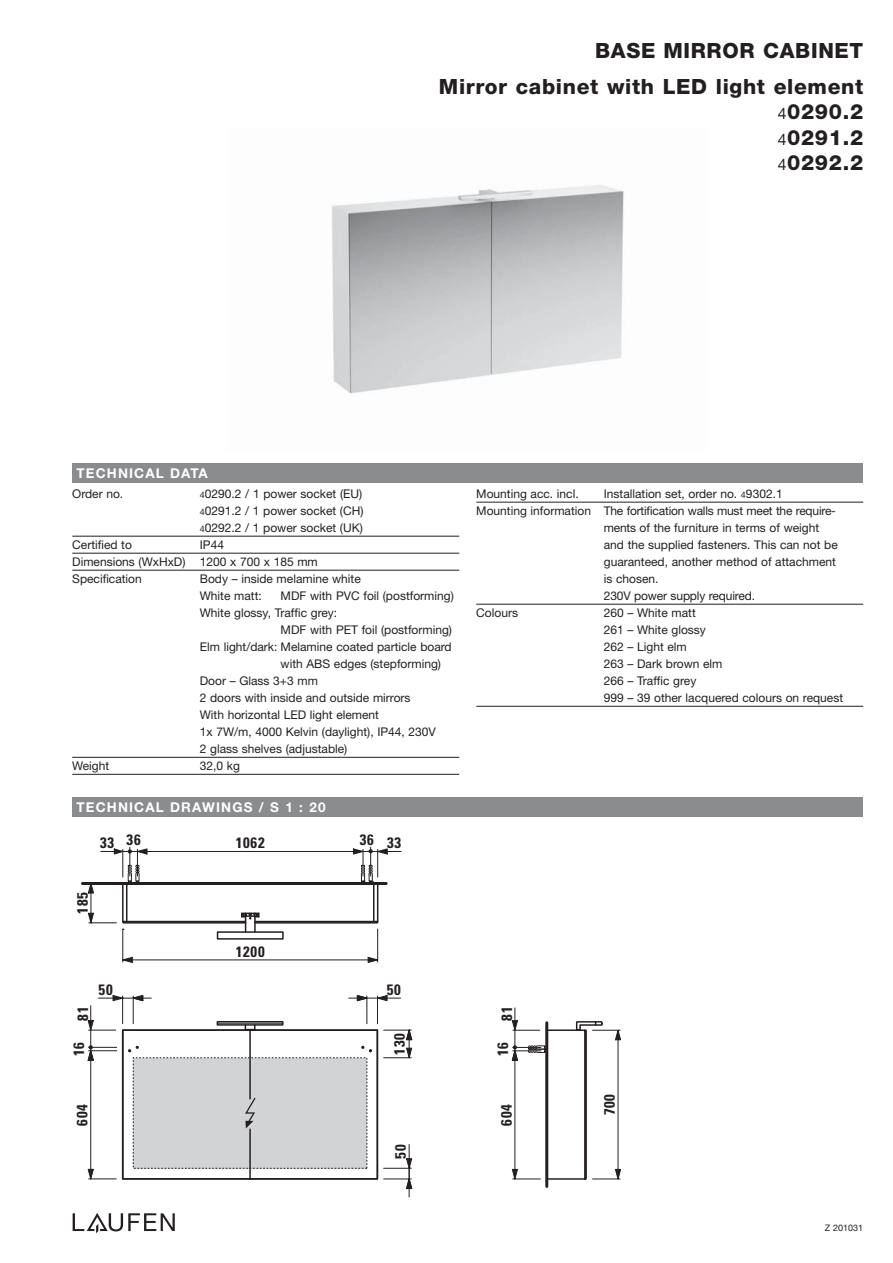
<style>
.page{position:relative;width:893px;height:1263px;background:#fff}
.page>*{position:absolute;margin:0;border:0;box-sizing:border-box;transform-origin:0 0}
.t1{font:800 21px/25.5px "Helvetica Neue";letter-spacing:.03em;color:#231f20;text-align:justify}
.t2{font:700 condensed 15px "Univers";letter-spacing:.05em;color:#231f20}
.t3{font:700 13.5px "Helvetica Neue";letter-spacing:.085em;color:#fff}
.t4{font:12px/17px "Helvetica Neue";color:#231f20}
.t5{font:9px "Helvetica Neue";color:#231f20}
.s1{font-weight:400;font-size:15.75px}
.s2{font-size:9px}
</style>
<div class="page">
<img style="left:331px;top:185px;width:293px;height:209px">
<div style="left:72px;top:797px;width:791px;height:19px;background:#8a8c8e"></div>
<div style="left:72px;top:463px;width:791px;height:20px;background:#8a8c8e"></div>
<svg style="left:73px;top:1213px;width:102px;height:20px"></svg>
<hr style="left:82px;top:882px;width:304px;height:3px;background:#231f20">
<hr style="left:126px;top:883px;width:1px;height:38px;background:#231f20">
<div style="left:122px;top:883px;width:256px;height:39px;border:1px solid #231f20"></div>
<hr style="left:373px;top:883px;width:1px;height:38px;background:#231f20">
<hr style="left:101px;top:851px;width:32px;height:1px;background:#231f20">
<hr style="left:123px;top:929px;width:1px;height:33px;background:#231f20">
<hr style="left:377px;top:929px;width:1px;height:33px;background:#231f20">
<hr style="left:123px;top:960px;width:255px;height:1px;background:#231f20">
<svg style="left:368px;top:957px;width:10px;height:6px"></svg>
<hr style="left:137px;top:851px;width:226px;height:1px;background:#231f20">
<svg style="left:122px;top:957px;width:11px;height:6px"></svg>
<hr style="left:91px;top:883px;width:1px;height:40px;background:#231f20">
<svg style="left:88px;top:885px;width:6px;height:8px"></svg>
<svg style="left:122px;top:912px;width:257px;height:28px"></svg>
<svg style="left:88px;top:913px;width:28px;height:11px"></svg>
<svg style="left:114px;top:847px;width:33px;height:37px"></svg>
<svg style="left:353px;top:847px;width:48px;height:37px"></svg>
<svg style="left:88px;top:995px;width:324px;height:202px"></svg>
<hr style="left:545px;top:1023px;width:3px;height:163px;background:#231f20">
<svg style="left:512px;top:1008px;width:109px;height:172px"></svg>
<hr style="left:72px;top:536px;width:387px;height:1px;background:#231f20">
<hr style="left:72px;top:553px;width:387px;height:1px;background:#231f20">
<hr style="left:72px;top:570px;width:387px;height:1px;background:#231f20">
<hr style="left:72px;top:757px;width:387px;height:1px;background:#231f20">
<hr style="left:72px;top:774px;width:387px;height:1px;background:#231f20">
<hr style="left:476px;top:502px;width:387px;height:1px;background:#231f20">
<hr style="left:476px;top:604px;width:387px;height:1px;background:#231f20">
<hr style="left:476px;top:706px;width:387px;height:1px;background:#231f20">
<h1 class="t1" style="left:595px;top:39px;width:270px">BASE MIRROR CABINET</h1>
<p class="t3" style="left:77px;top:468px;width:133px">TECHNICAL DATA</p>
<h1 class="t1" style="left:778px;top:75px;width:87px;text-indent:-339px">Mirror cabinet with LED light element <span class="s1">4</span>0290.2<br><span class="s1">4</span>0291.2<br><span class="s1">4</span>0292.2</h1>
<p class="t4" style="left:72px;top:486px;width:53px">Order no.</p>
<p class="t4" style="left:200px;top:486px;width:165px;text-align:justify"><span class="s2">4</span>0290.2 / 1 power socket (EU)<br><span class="s2">4</span>0291.2 / 1 power socket (CH)<br><span class="s2">4</span>0292.2 / 1 power socket (UK)</p>
<p class="t4" style="left:72px;top:537px;width:61px">Certified to</p>
<p class="t4" style="left:72px;top:537px;width:247px;text-indent:128px">IP44<br>Dimensions (WxHxD) 1200 x 700 x 185 mm<br>Specification</p>
<p class="t4" style="left:200px;top:571px;width:162px">Body – inside melamine white<br>White matt:</p>
<p class="t4" style="left:281px;top:588px;width:175px">MDF with PVC foil (postforming)</p>
<p class="t4" style="left:200px;top:605px;width:139px">White glossy, Traffic grey:</p>
<p class="t4" style="left:281px;top:622px;width:173px">MDF with PET foil (postforming)</p>
<p class="t4" style="left:200px;top:639px;width:253px">Elm light/dark: Melamine coated particle board</p>
<p class="t4" style="left:281px;top:656px;width:162px">with ABS edges (stepforming)</p>
<p class="t4" style="left:200px;top:673px;width:120px">Door – Glass 3+3 mm</p>
<p class="t4" style="left:200px;top:690px;width:212px">2 doors with inside and outside mirrors</p>
<p class="t4" style="left:200px;top:707px;width:181px">With horizontal LED light element</p>
<p class="t4" style="left:200px;top:724px;width:238px">1x 7W/m, 4000 Kelvin (daylight), IP44, 230V</p>
<p class="t4" style="left:200px;top:741px;width:149px">2 glass shelves (adjustable)</p>
<p class="t4" style="left:72px;top:758px;width:38px">Weight</p>
<p class="t4" style="left:200px;top:758px;width:42px">32,0 kg</p>
<p class="t3" style="left:77px;top:802px;width:250px">TECHNICAL DRAWINGS / S 1 : 20</p>
<p class="t2" style="left:127px;top:834px;width:16px">36</p>
<p class="t2" style="left:360px;top:834px;width:16px">36</p>
<p class="t2" style="left:100px;top:837px;width:16px">33</p>
<p class="t2" style="left:387px;top:837px;width:16px">33</p>
<p class="t2" style="left:236px;top:837px;width:30px">1062</p>
<p class="t2" style="left:77px;top:914px;width:23px;rotate:-90deg">185</p>
<p class="t2" style="left:236px;top:946px;width:30px">1200</p>
<p class="t2" style="left:77px;top:1020px;width:16px;rotate:-90deg">81</p>
<p class="t2" style="left:73px;top:1056px;width:16px;rotate:-90deg">16</p>
<p class="t2" style="left:99px;top:984px;width:16px">50</p>
<p class="t2" style="left:387px;top:984px;width:16px">50</p>
<p class="t2" style="left:394px;top:1055px;width:23px;rotate:-90deg">130</p>
<p class="t2" style="left:77px;top:1125px;width:23px;rotate:-90deg">604</p>
<p class="t2" style="left:395px;top:1159px;width:16px;rotate:-90deg">50</p>
<p class="t4" style="left:476px;top:486px;width:104px">Mounting acc. incl.</p>
<p class="t4" style="left:604px;top:486px;width:180px">Installation set, order no. <span class="s2">4</span>9302.1</p>
<p class="t4" style="left:476px;top:503px;width:361px">Mounting information The fortification walls must meet the require-</p>
<p class="t4" style="left:604px;top:520px;width:217px">ments of the furniture in terms of weight</p>
<p class="t4" style="left:604px;top:537px;width:235px">and the supplied fasteners. This can not be</p>
<p class="t4" style="left:604px;top:554px;width:234px">guaranteed, another method of attachment</p>
<p class="t4" style="left:604px;top:571px;width:56px">is chosen.</p>
<p class="t4" style="left:604px;top:588px;width:153px">230V power supply required.</p>
<p class="t4" style="left:476px;top:605px;width:43px">Colours</p>
<p class="t4" style="left:604px;top:605px;width:241px">260 – White matt<br>261 – White glossy<br>262 – Light elm<br>263 – Dark brown elm<br>266 – Traffic grey<br>999 – 39 other lacquered colours on request</p>
<p class="t2" style="left:501px;top:1021px;width:16px;rotate:-90deg">81</p>
<p class="t2" style="left:497px;top:1056px;width:16px;rotate:-90deg">16</p>
<p class="t2" style="left:501px;top:1125px;width:23px;rotate:-90deg">604</p>
<p class="t2" style="left:604px;top:1115px;width:23px;rotate:-90deg">700</p>
<p class="t5" style="left:825px;top:1224px;width:40px">Z 201031</p>
</div>
